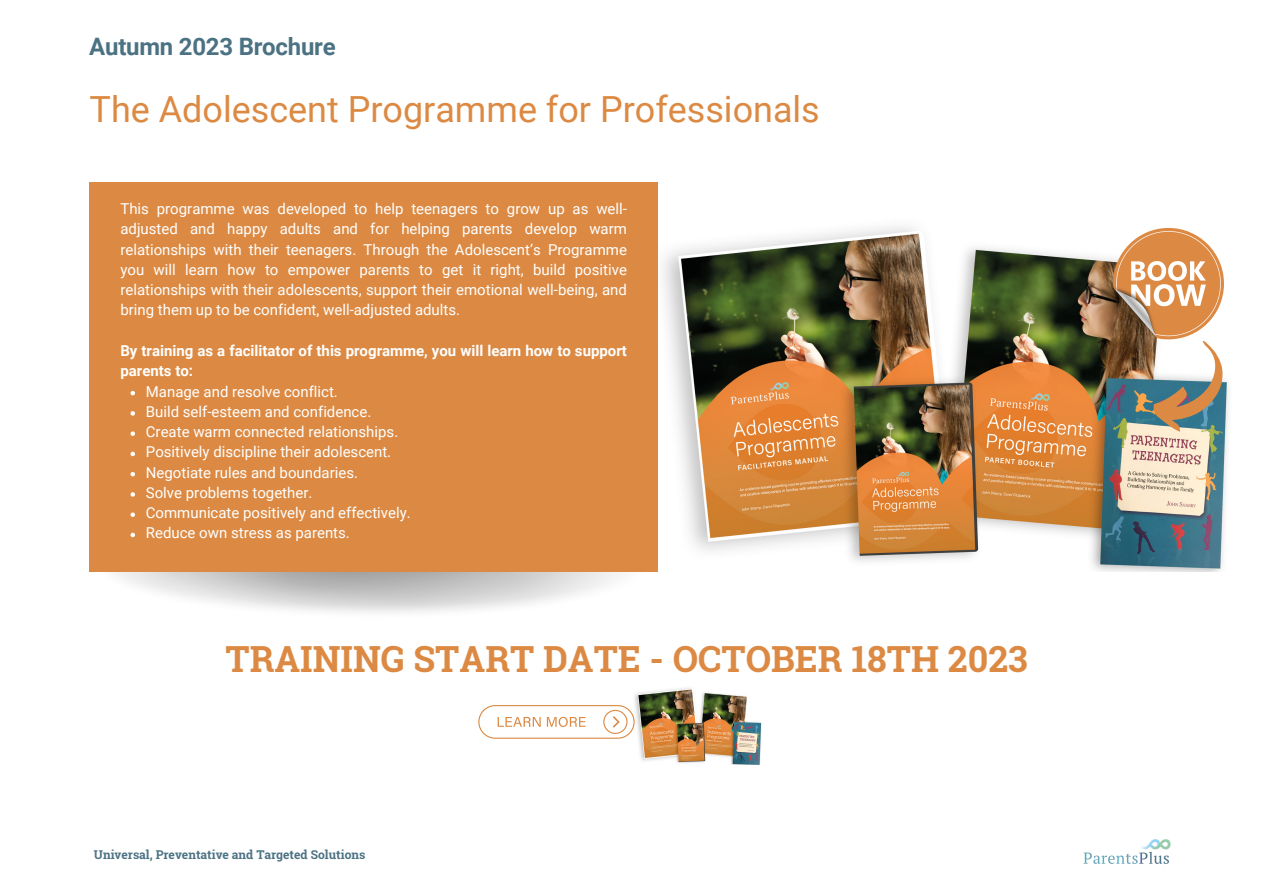
<style>
.page{position:relative;width:1263px;height:894px;background:#fff}
.page>*{position:absolute;margin:0;border:0;box-sizing:border-box;transform-origin:0 0}
.t1{font:36px "Roboto";color:#dc8a43}
.t2{font:700 36px "Roboto Slab";color:#dc8a43}
.t3{font:700 24px "Roboto";letter-spacing:-.01em;color:#4b7283}
.t4{font:15px/20.2px "Roboto";color:#fff;text-align:justify}
.t5{font:700 15px/20.2px "Roboto";color:#fff}
.t6{font:700 12.15px "Roboto Slab";color:#4b7283}
</style>
<div class="page">
<img style="left:663px;top:226px;width:566px;height:345px">
<div style="left:90px;top:182px;width:568px;height:390px;background:#dc8a43"></div>
<img style="left:634px;top:688px;width:128px;height:76px">
<svg style="left:478px;top:704px;width:157px;height:34px"></svg>
<svg style="left:131px;top:391px;width:4px;height:4px"></svg>
<svg style="left:131px;top:411px;width:4px;height:4px"></svg>
<svg style="left:131px;top:431px;width:4px;height:5px"></svg>
<svg style="left:131px;top:451px;width:4px;height:5px"></svg>
<svg style="left:131px;top:472px;width:4px;height:4px"></svg>
<svg style="left:131px;top:492px;width:4px;height:4px"></svg>
<svg style="left:131px;top:512px;width:4px;height:5px"></svg>
<svg style="left:131px;top:532px;width:4px;height:5px"></svg>
<img style="left:1110px;top:284px;width:3px;height:55px">
<svg style="left:1113px;top:228px;width:111px;height:205px"></svg>
<img style="left:1083px;top:839px;width:88px;height:25px">
<p class="t3" style="left:89px;top:33px;width:248px">Autumn 2023 Brochure</p>
<p class="t1" style="left:90px;top:89px;width:732px">The Adolescent Programme for Professionals</p>
<p class="t4" style="left:120px;top:199px;width:508px">This programme was developed to help teenagers to grow up as well&shy;adjusted and happy adults and for helping parents develop warm relationships with their teenagers. Through the Adolescent’s Programme you will learn how to empower parents to get it right, build positive relationships with their adolescents, support their emotional well-being, and bring them up to be confident, well-adjusted adults.</p>
<p class="t5" style="left:120px;top:340px;width:508px">By training as a facilitator of this programme, you will learn how to support parents to:</p>
<p class="t4" style="left:146px;top:381px;width:193px">Manage and resolve conflict.</p>
<p class="t4" style="left:146px;top:401px;width:227px">Build self-esteem and confidence.</p>
<p class="t4" style="left:146px;top:421px;width:254px">Create warm connected relationships.</p>
<p class="t4" style="left:146px;top:442px;width:247px">Positively discipline their adolescent.</p>
<p class="t4" style="left:146px;top:462px;width:214px">Negotiate rules and boundaries.</p>
<p class="t4" style="left:146px;top:482px;width:168px">Solve problems together.</p>
<p class="t4" style="left:146px;top:502px;width:266px">Communicate positively and effectively.</p>
<p class="t4" style="left:146px;top:523px;width:205px">Reduce own stress as parents.</p>
<p class="t2" style="left:226px;top:634px;width:804px">TRAINING START DATE - OCTOBER 18TH 2023</p>
<p class="t6" style="left:94px;top:845px;width:273px">Universal, Preventative and Targeted Solutions</p>
</div>
